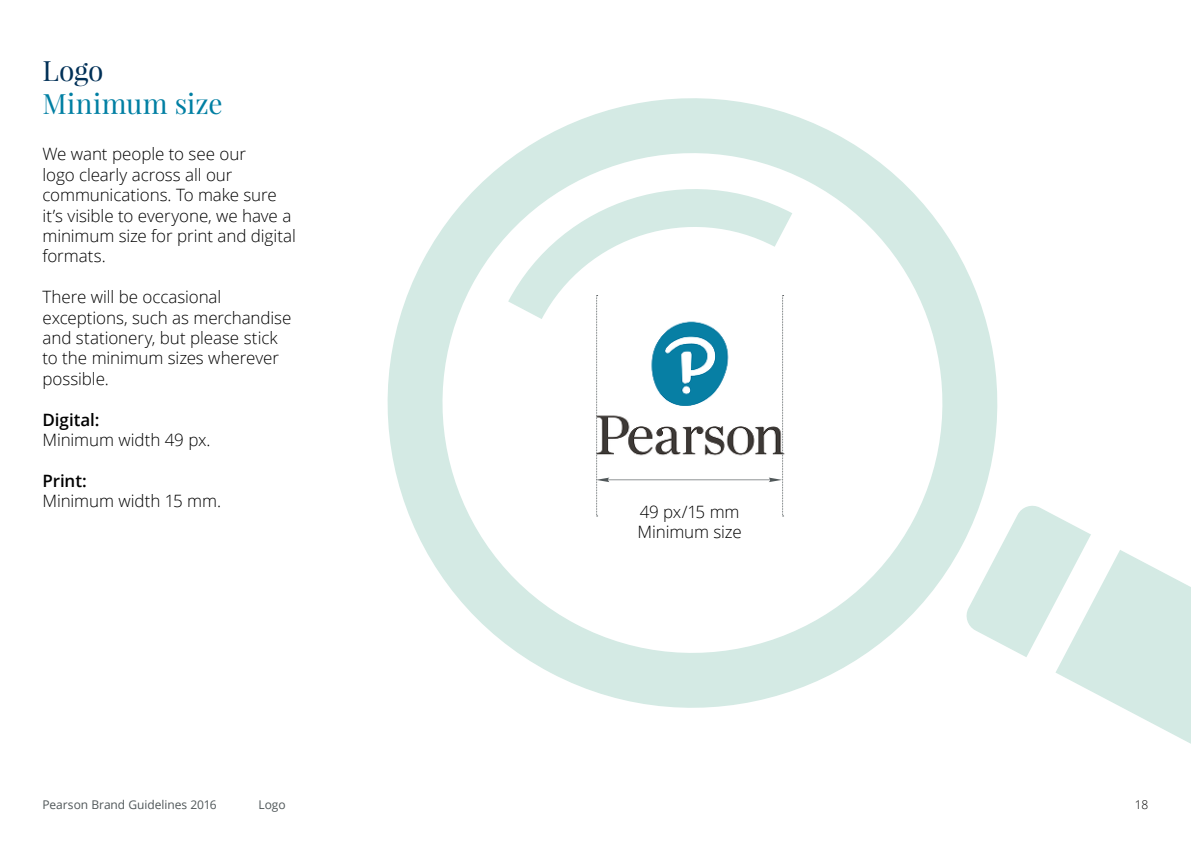
<style>
.page{position:relative;width:1191px;height:842px;background:#fff}
.page>*{position:absolute;margin:0;border:0;box-sizing:border-box;transform-origin:0 0}
.t1{font:28px "Playfair Display";letter-spacing:.01em;color:#007fa3}
.t2{font:28px "Playfair Display";color:#003057}
.t3{font:300 17px/20.4px "Open Sans";letter-spacing:-.005em;color:#000}
.t4{font:600 17px "Open Sans";letter-spacing:-.005em;color:#000}
.t5{font:12px "Open Sans";letter-spacing:-.005em;color:#505759}
.t6{font:300 12px "Open Sans";color:#000}
</style>
<div class="page">
<svg style="left:1150px;top:566px;width:41px;height:178px;fill:#d4eae4"></svg>
<svg style="left:1040px;top:508px;width:110px;height:214px"></svg>
<svg style="left:387px;top:98px;width:653px;height:610px"></svg>
<svg style="left:508px;top:159px;width:284px;height:160px"></svg>
<img style="left:558px;top:283px;width:263px;height:208px">
<hr style="left:606px;top:479px;width:166px;height:1px;background:#505759">
<svg style="left:596px;top:295px;width:13px;height:222px"></svg>
<svg style="left:768px;top:295px;width:15px;height:222px"></svg>
<h1 class="t2" style="left:43px;top:53px;width:63px">Logo</h1>
<h1 class="t1" style="left:43px;top:86px;width:182px">Minimum size</h1>
<p class="t3" style="left:43px;top:144px;width:255px">We want people to see our<br>logo clearly across all our communications. To make sure it’s visible to everyone, we have a minimum size for print and digital formats.</p>
<p class="t3" style="left:43px;top:286px;width:250px">There will be occasional exceptions, such as merchandise and stationery, but please stick to the minimum sizes wherever possible.</p>
<p class="t4" style="left:43px;top:408px;width:59px">Digital:</p>
<p class="t3" style="left:43px;top:429px;width:170px">Minimum width 49 px.</p>
<p class="t4" style="left:43px;top:469px;width:46px">Print:</p>
<p class="t3" style="left:43px;top:490px;width:180px">Minimum width 15 mm.</p>
<p class="t3" style="left:637px;top:501px;width:106px">49 px/15 mm<br>Minimum size</p>
<p class="t5" style="left:43px;top:796px;width:176px">Pearson Brand Guidelines 2016</p>
<p class="t5" style="left:259px;top:796px;width:29px">Logo</p>
<p class="t6" style="left:1134px;top:796px;width:15px">18</p>
</div>
